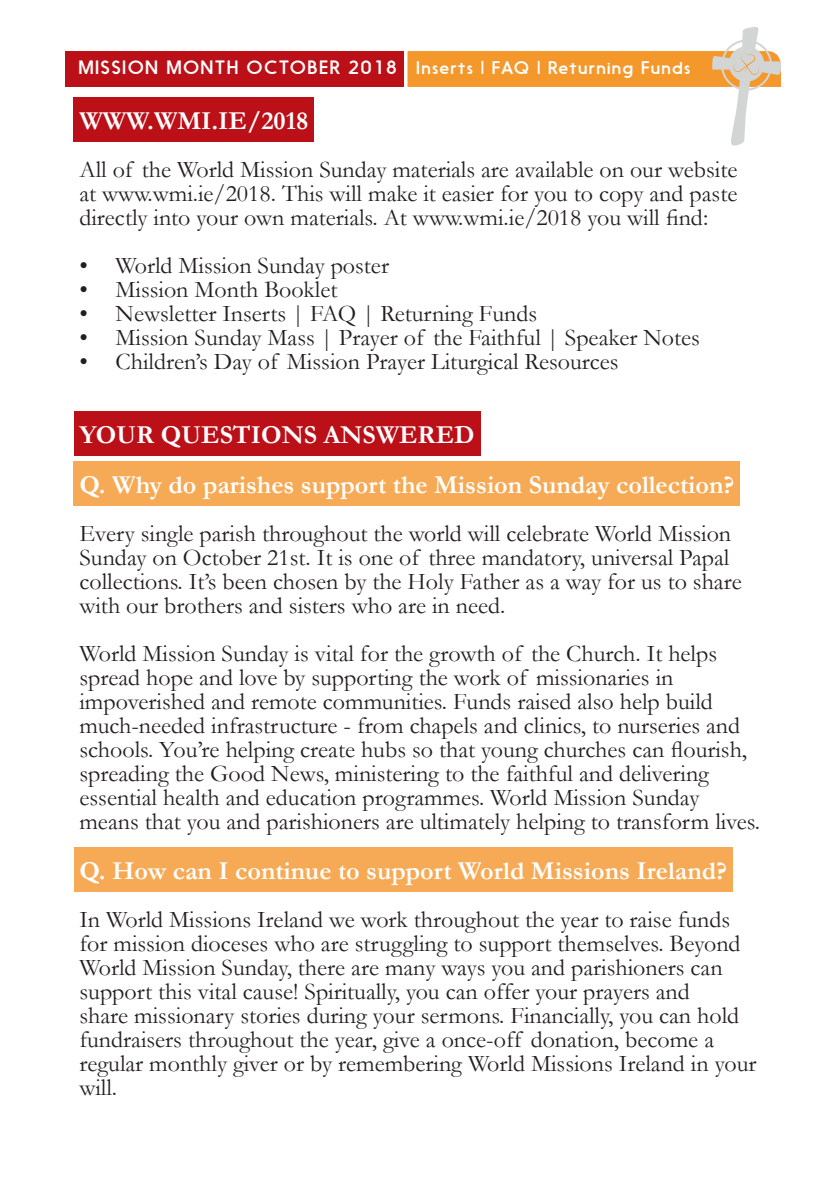
<style>
.page{position:relative;width:840px;height:1191px;background:#fff}
.page>*{position:absolute;margin:0;border:0;box-sizing:border-box;transform-origin:0 0}
.Question_Headings{font:700 26px "Garamond";color:#fff}
.Main_Headings{font:700 26px "Garamond";color:#fff}
.Paragraph_Style_2{font:24px/24px "Garamond";color:#231f20}
.t1{font:17.2px "Nanami Rounded Book";letter-spacing:.07em;color:#fff;scale:1.05 1}
.s1{font-size:18px}
</style>
<div class="page">
<div style="left:66px;top:51px;width:338px;height:36px;background:#bb1018"></div>
<svg style="left:407px;top:27px;width:373px;height:119px"></svg>
<div style="left:74px;top:97px;width:240px;height:44px;background:#bb1018"></div>
<div style="left:74px;top:411px;width:406px;height:44px;background:#bb1018"></div>
<div style="left:74px;top:461px;width:665px;height:44px;background:#f7aa56"></div>
<div style="left:74px;top:847px;width:658px;height:44px;background:#f7aa56"></div>
<p class="t1" style="left:78px;top:58px;width:584px"><span class="s1">MISSION MONTH OCTOBER 2018</span> Inserts | FAQ | Returning Funds</p>
<p class="Main_Headings" style="left:79px;top:103px;width:230px">WWW.WMI.IE/2018</p>
<p class="Paragraph_Style_2" style="left:79px;top:157px;width:659px;text-align:justify">All of the World Mission Sunday materials are available on our website at www.wmi.ie/2018. This will make it easier for you to copy and paste directly into your own materials. At www.wmi.ie/2018 you will find:</p>
<p class="Paragraph_Style_2" style="left:79px;top:253px;width:311px">• World Mission Sunday poster</p>
<p class="Paragraph_Style_2" style="left:79px;top:277px;width:259px">• Mission Month Booklet</p>
<p class="Paragraph_Style_2" style="left:79px;top:301px;width:459px">• Newsletter Inserts | FAQ | Returning Funds</p>
<p class="Paragraph_Style_2" style="left:79px;top:325px;width:621px">• Mission Sunday Mass | Prayer of the Faithful | Speaker Notes</p>
<p class="Paragraph_Style_2" style="left:79px;top:349px;width:540px">• Children’s Day of Mission Prayer Liturgical Resources</p>
<p class="Main_Headings" style="left:79px;top:417px;width:396px">YOUR QUESTIONS ANSWERED</p>
<p class="Question_Headings" style="left:79px;top:467px;width:656px">Q. Why do parishes support the Mission Sunday collection?</p>
<p class="Paragraph_Style_2" style="left:79px;top:521px;width:663px">Every single parish throughout the world will celebrate World Mission Sunday on October 21st. It is one of three mandatory, universal Papal collections. It’s been chosen by the Holy Father as a way for us to share with our brothers and sisters who are in need.</p>
<p class="Paragraph_Style_2" style="left:79px;top:641px;width:681px">World Mission Sunday is vital for the growth of the Church. It helps spread hope and love by supporting the work of missionaries in impoverished and remote communities. Funds raised also help build much-needed infrastructure - from chapels and clinics, to nurseries and schools. You’re helping create hubs so that young churches can flourish, spreading the Good News, ministering to the faithful and delivering essential health and education programmes. World Mission Sunday means that you and parishioners are ultimately helping to transform lives.</p>
<p class="Question_Headings" style="left:79px;top:853px;width:648px">Q. How can I continue to support World Missions Ireland?</p>
<p class="Paragraph_Style_2" style="left:79px;top:907px;width:678px">In World Missions Ireland we work throughout the year to raise funds for mission dioceses who are struggling to support themselves. Beyond World Mission Sunday, there are many ways you and parishioners can support this vital cause! Spiritually, you can offer your prayers and<br>share missionary stories during your sermons. Financially, you can hold fundraisers throughout the year, give a once-off donation, become a regular monthly giver or by remembering World Missions Ireland in your will.</p>
</div>
